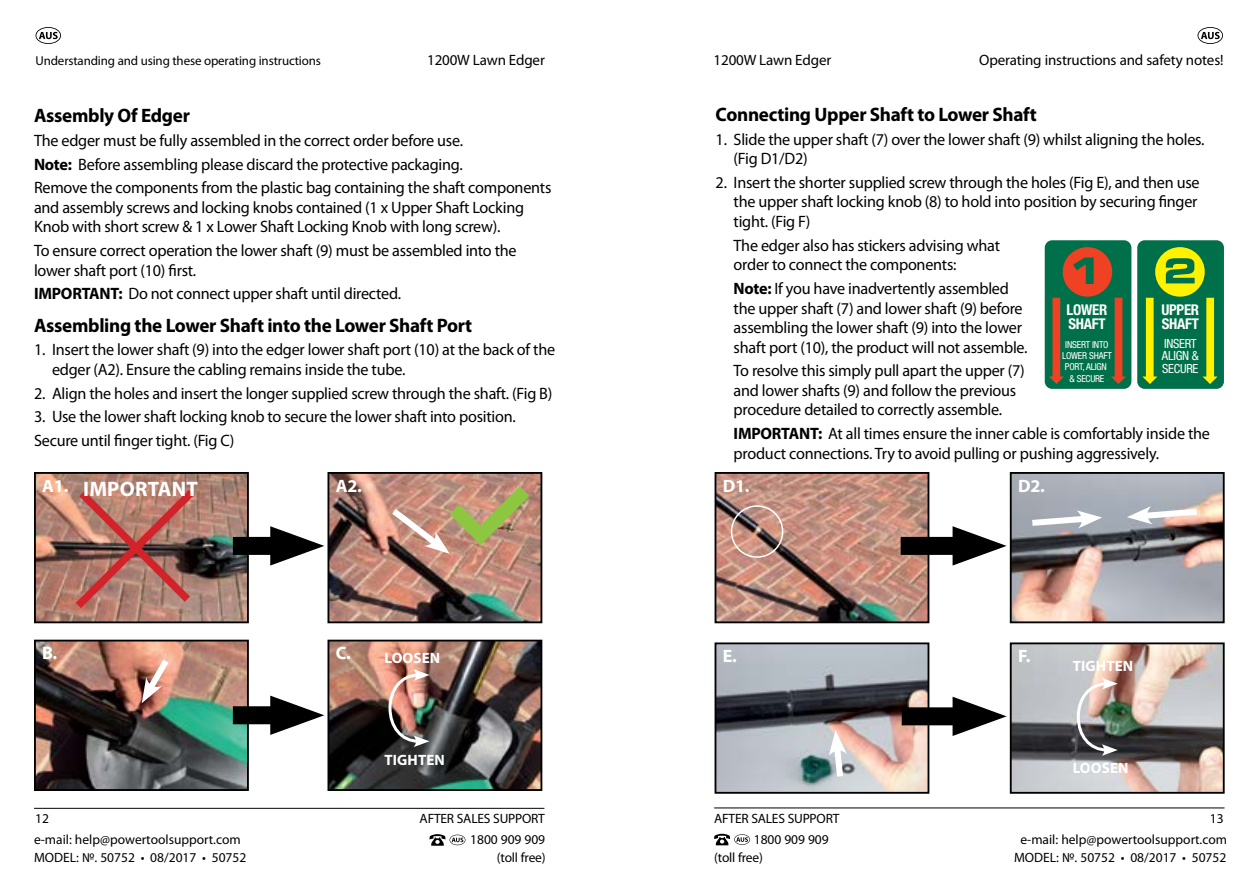
<style>
.page{position:relative;width:1259px;height:893px;background:#fff}
.page>*{position:absolute;margin:0;border:0;box-sizing:border-box;transform-origin:0 0}
.t1{font:700 expanded 36.45px "Square 721 BT";color:#00704a}
.t2{font:700 21px "Myriad Pro";letter-spacing:.01em;color:#fff}
.t3{font:700 19.5px "Myriad Pro";letter-spacing:-.015em;color:#000}
.t4{font:700 18px "Myriad Pro";letter-spacing:-.01em;color:#fff}
.t5{font:16.5px/19.5px "Myriad Pro";letter-spacing:-.015em;color:#000}
.t6{font:15px "Myriad Pro";letter-spacing:-.01em;color:#000}
.t7{font:700 15px "Myriad Pro";letter-spacing:.01em;color:#fff}
.t8{font:700 condensed 14.85px/14px "Helvetica Neue";letter-spacing:-.02em;color:#fff}
.t9{font:13.5px/18px "Myriad Pro";color:#000;text-align:center}
.t10{font:12.9px "Myriad Pro";letter-spacing:-.01em;color:#000}
.t11{font:condensed 12.6px/12.6px "Helvetica Neue";letter-spacing:-.02em;color:#fff}
.t12{font:condensed 9.6px/11.4px "Helvetica Neue";letter-spacing:-.02em;color:#fff;text-align:center}
.s1{font-weight:700}
</style>
<div class="page">
<svg style="left:36px;top:27px;width:25px;height:17px"></svg>
<svg style="left:429px;top:834px;width:36px;height:12px"></svg>
<hr style="left:34px;top:808px;width:510px;height:1px;background:#000">
<svg style="left:1197px;top:27px;width:26px;height:17px"></svg>
<svg style="left:714px;top:834px;width:36px;height:11px"></svg>
<hr style="left:714px;top:808px;width:510px;height:1px;background:#000">
<img style="left:37px;top:475px;width:209px;height:145px">
<div style="left:34px;top:472px;width:215px;height:151px;border:2px solid #000"></div>
<img style="left:330px;top:475px;width:209px;height:145px">
<div style="left:327px;top:472px;width:215px;height:151px;border:2px solid #000"></div>
<img style="left:37px;top:643px;width:209px;height:145px">
<div style="left:34px;top:640px;width:215px;height:151px;border:2px solid #000"></div>
<img style="left:330px;top:643px;width:209px;height:145px">
<div style="left:327px;top:640px;width:215px;height:151px;border:2px solid #000"></div>
<div style="left:233px;top:537px;width:59px;height:18px;background:#000"></div>
<svg style="left:270px;top:526px;width:54px;height:40px"></svg>
<div style="left:233px;top:706px;width:59px;height:18px;background:#000"></div>
<svg style="left:270px;top:696px;width:54px;height:39px"></svg>
<svg style="left:141px;top:653px;width:33px;height:50px"></svg>
<img style="left:387px;top:669px;width:42px;height:78px">
<img style="left:717px;top:475px;width:209px;height:145px">
<div style="left:714px;top:472px;width:215px;height:151px;border:2px solid #000"></div>
<img style="left:717px;top:645px;width:209px;height:146px">
<div style="left:714px;top:642px;width:215px;height:152px;border:2px solid #000"></div>
<img style="left:1012px;top:475px;width:209px;height:145px">
<div style="left:1009px;top:472px;width:215px;height:151px;border:2px solid #000"></div>
<img style="left:1012px;top:645px;width:209px;height:146px">
<div style="left:1009px;top:642px;width:215px;height:152px;border:2px solid #000"></div>
<div style="left:900px;top:537px;width:74px;height:18px;background:#000"></div>
<svg style="left:952px;top:526px;width:54px;height:40px"></svg>
<div style="left:901px;top:707px;width:73px;height:18px;background:#000"></div>
<svg style="left:952px;top:697px;width:54px;height:39px"></svg>
<svg style="left:1026px;top:510px;width:76px;height:19px"></svg>
<svg style="left:1126px;top:505px;width:77px;height:19px"></svg>
<svg style="left:829px;top:730px;width:18px;height:53px"></svg>
<img style="left:1075px;top:678px;width:42px;height:78px">
<div style="left:731px;top:505px;width:52px;height:53px;border:2px solid #fff;border-radius:50%"></div>
<svg style="left:385px;top:486px;width:144px;height:68px;background:#bc9a79"></svg>
<svg style="left:68px;top:482px;width:134px;height:134px;background:#a96e62"></svg>
<div style="left:1044px;top:240px;width:180px;height:149px;background:linear-gradient(to bottom,#fefefe,#fefefe)"></div>
<div style="left:1137px;top:240px;width:87px;height:149px;background:#00704a;border-radius:7px"></div>
<div style="left:1155px;top:247px;width:49px;height:50px;background:#fff200;border-radius:50%"></div>
<svg style="left:1165px;top:258px;width:29px;height:25px"></svg>
<svg style="left:1142px;top:298px;width:15px;height:86px"></svg>
<svg style="left:1202px;top:298px;width:15px;height:86px"></svg>
<div style="left:1044px;top:240px;width:87px;height:149px;background:#00704a;border-radius:7px"></div>
<div style="left:1062px;top:247px;width:50px;height:50px;background:#ef4123;border-radius:50%"></div>
<svg style="left:1049px;top:298px;width:15px;height:86px"></svg>
<svg style="left:1111px;top:298px;width:15px;height:86px"></svg>
<p class="t10" style="left:35px;top:53px;width:287px">Understanding and using these operating instructions</p>
<p class="t6" style="left:427px;top:51px;width:119px">1200W Lawn Edger</p>
<p class="t6" style="left:713px;top:51px;width:119px">1200W Lawn Edger</p>
<p class="t6" style="left:979px;top:51px;width:246px">Operating instructions and safety notes!</p>
<p class="t3" style="left:34px;top:103px;width:157px">Assembly Of Edger</p>
<p class="t5" style="left:34px;top:128px;width:519px;line-height:23.7px">The edger must be fully assembled in the correct order before use.<br><span class="s1">Note:</span> Before assembling please discard the protective packaging.<br>Remove the components from the plastic bag containing the shaft components</p>
<p class="t5" style="left:34px;top:197px;width:491px">and assembly screws and locking knobs contained (1 x Upper Shaft Locking<br>Knob with short screw &amp; 1 x Lower Shaft Locking Knob with long screw).</p>
<p class="t5" style="left:34px;top:240px;width:484px">To ensure correct operation the lower shaft (9) must be assembled into the lower shaft port (10) first.</p>
<p class="t5" style="left:34px;top:284px;width:368px"><span class="s1">IMPORTANT:</span> Do not connect upper shaft until directed.</p>
<p class="t3" style="left:34px;top:312px;width:440px">Assembling the Lower Shaft into the Lower Shaft Port</p>
<p class="t5" style="left:52px;top:340px;width:505px;text-indent:-18px">1. Insert the lower shaft (9) into the edger lower shaft port (10) at the back of the edger (A2). Ensure the cabling remains inside the tube.</p>
<p class="t5" style="left:34px;top:383px;width:520px">2. Align the holes and insert the longer supplied screw through the shaft. (Fig B)</p>
<p class="t5" style="left:34px;top:405px;width:483px;line-height:23.7px">3. Use the lower shaft locking knob to secure the lower shaft into position.<br>Secure until finger tight. (Fig C)</p>
<p class="t4" style="left:42px;top:474px;width:28px">A1.</p>
<p class="t4" style="left:336px;top:474px;width:28px">A2.</p>
<p class="t2" style="left:83px;top:475px;width:116px">IMPORTANT</p>
<p class="t3" style="left:715px;top:102px;width:323px">Connecting Upper Shaft to Lower Shaft</p>
<p class="t5" style="left:733px;top:129px;width:472px;text-indent:-18px">1. Slide the upper shaft (7) over the lower shaft (9) whilst aligning the holes. (Fig D1/D2)</p>
<p class="t5" style="left:733px;top:172px;width:467px;text-indent:-18px">2. Insert the shorter supplied screw through the holes (Fig E), and then use the upper shaft locking knob (8) to hold into position by securing finger tight. (Fig F)</p>
<p class="t5" style="left:733px;top:235px;width:268px">The edger also has stickers advising what order to connect the components:</p>
<p class="t5" style="left:733px;top:278px;width:295px"><span class="s1">Note:</span> If you have inadvertently assembled the upper shaft (7) and lower shaft (9) before assembling the lower shaft (9) into the lower shaft port (10), the product will not assemble.</p>
<p class="t5" style="left:733px;top:361px;width:293px">To resolve this simply pull apart the upper (7) and lower shafts (9) and follow the previous procedure detailed to correctly assemble.</p>
<p class="t5" style="left:733px;top:423px;width:478px"><span class="s1">IMPORTANT:</span> At all times ensure the inner cable is comfortably inside the product connections. Try to avoid pulling or pushing aggressively.</p>
<h1 class="t1" style="left:1068px;top:249px;width:37px">1</h1>
<p class="t8" style="left:1066px;top:302px;width:42px">LOWER<br>SHAFT</p>
<p class="t12" style="left:1062px;top:338px;width:51px">INSERT INTO<br>LOWER SHAFT<br>PORT, ALIGN<br>&amp; SECURE</p>
<p class="t8" style="left:1161px;top:302px;width:39px">UPPER<br>SHAFT</p>
<p class="t11" style="left:1162px;top:337px;width:38px">INSERT<br>ALIGN &amp;<br>SECURE</p>
<p class="t4" style="left:723px;top:474px;width:28px">D1.</p>
<p class="t4" style="left:1018px;top:474px;width:28px">D2.</p>
<p class="t4" style="left:42px;top:641px;width:17px">B.</p>
<p class="t4" style="left:336px;top:641px;width:17px">C.</p>
<p class="t7" style="left:384px;top:648px;width:57px">LOOSEN</p>
<p class="t4" style="left:723px;top:644px;width:15px">E.</p>
<p class="t4" style="left:1018px;top:644px;width:14px">F.</p>
<p class="t7" style="left:1072px;top:657px;width:62px">TIGHTEN</p>
<p class="t7" style="left:384px;top:750px;width:62px">TIGHTEN</p>
<p class="t7" style="left:1072px;top:759px;width:57px">LOOSEN</p>
<p class="t9" style="left:714px;top:809px;width:127px">AFTER SALES SUPPORT</p>
<p class="t9" style="left:714px;top:848px;width:50px">(toll free)</p>
<p class="t9" style="left:419px;top:809px;width:127px">AFTER SALES SUPPORT</p>
<p class="t9" style="left:35px;top:809px;width:15px">12</p>
<p class="t9" style="left:1209px;top:809px;width:15px">13</p>
<p class="t9" style="left:754px;top:830px;width:76px">1800 909 909</p>
<p class="t9" style="left:1014px;top:830px;width:215px">e-mail: help@powertoolsupport.com<br>MODEL: №. 50752 • 08/2017 • 50752</p>
<p class="t9" style="left:34px;top:830px;width:208px">e-mail: help@powertoolsupport.com</p>
<p class="t9" style="left:470px;top:830px;width:76px">1800 909 909</p>
<p class="t9" style="left:34px;top:848px;width:214px">MODEL: №. 50752 • 08/2017 • 50752</p>
<p class="t9" style="left:497px;top:848px;width:50px">(toll free)</p>
</div>
